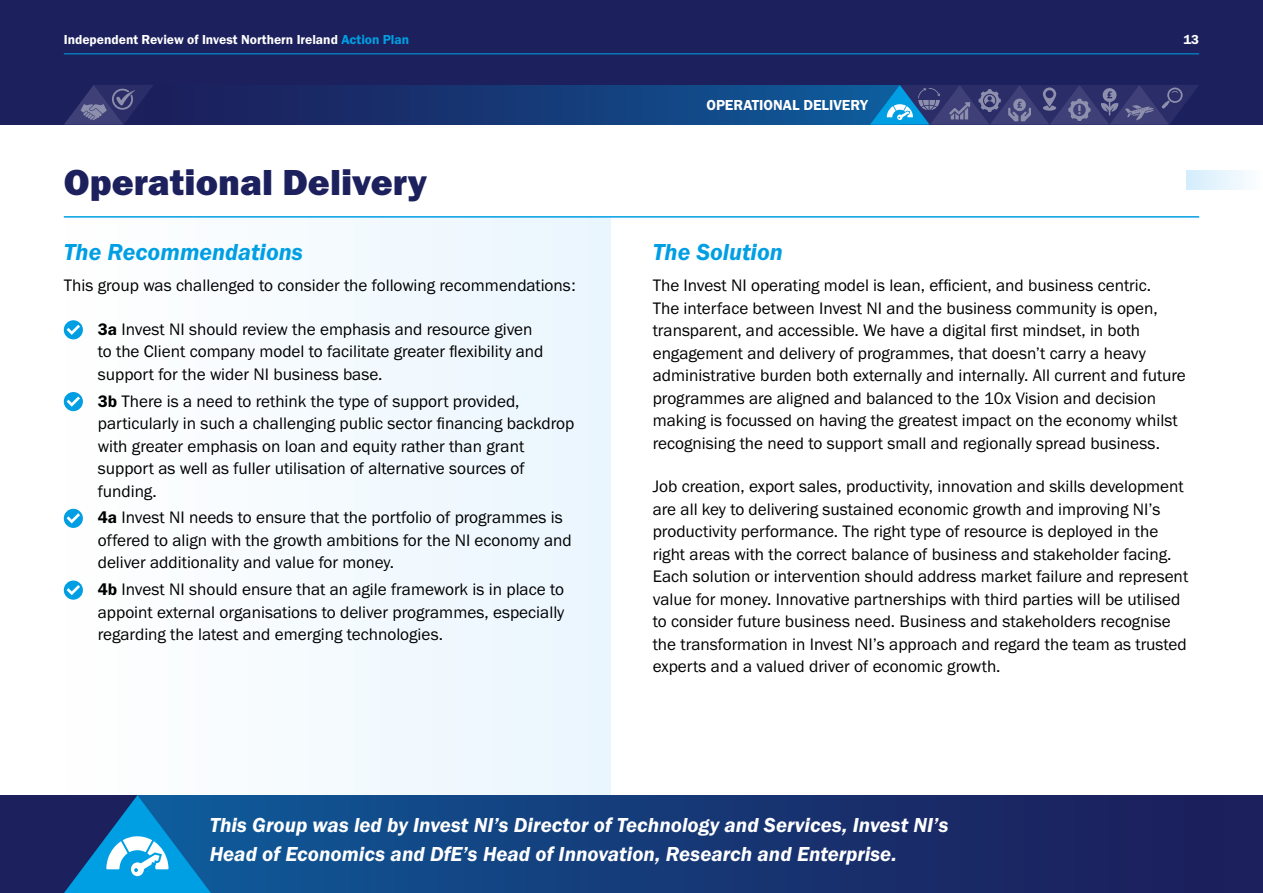
<style>
.page{position:relative;width:1263px;height:893px;background:#fff}
.page>*{position:absolute;margin:0;border:0;box-sizing:border-box;transform-origin:0 0}
.H2_-_Subhead_-_Top_of_page{font:37.5px "Franklin Gothic URW Hea";color:#1c205c}
.H2_-_Subhead_-_85_0_0_0{font:24px "Franklin Gothic URW Dem Ita";color:#009fe3}
.P_-_Body{font:21px/28.5px "Franklin Gothic URW Dem Ita";color:#fff}
.P_-_Body-2{font:17.25px/22.5px "Franklin Gothic URW Boo";color:#000}
.P_-_Bullet{font:17.25px/22.5px "Franklin Gothic URW Boo";color:#000}
.t1{font:15px "Franklin Gothic URW Dem";color:#fff}
.t2{font:13.5px "Franklin Gothic URW Dem";color:#fff}
.s1{color:#009fe3}
.s2{font-family:"Franklin Gothic URW Dem"}
</style>
<div class="page">
<div style="left:0;top:0;width:1263px;height:125px;background:#1c205c"></div>
<hr style="left:64px;top:53px;width:1135px;height:1px;background:#009fe3">
<div style="left:1186px;top:170px;width:77px;height:19px;background:linear-gradient(to right,#d4ecfc,#fefefe)"></div>
<div style="left:64px;top:217px;width:546px;height:578px;background:#f4fafe"></div>
<div style="left:0;top:795px;width:1263px;height:98px;background:#1c205c"></div>
<div style="left:137px;top:795px;width:1126px;height:98px;background:linear-gradient(to right,#0f5999,#1d1a56)"></div>
<hr style="left:64px;top:216px;width:1135px;height:2px;background:#009fe3">
<div style="left:64px;top:320px;width:19px;height:19px;background:#009fe3;border-radius:50%"></div>
<svg style="left:67px;top:325px;width:13px;height:10px"></svg>
<svg style="left:64px;top:392px;width:19px;height:19px"></svg>
<svg style="left:67px;top:396px;width:13px;height:11px"></svg>
<div style="left:64px;top:509px;width:19px;height:19px;background:#009fe3;border-radius:50%"></div>
<svg style="left:67px;top:513px;width:13px;height:10px"></svg>
<svg style="left:64px;top:580px;width:19px;height:20px"></svg>
<svg style="left:67px;top:585px;width:13px;height:10px"></svg>
<svg style="left:64px;top:795px;width:147px;height:98px"></svg>
<div style="left:124px;top:85px;width:776px;height:40px;background:linear-gradient(to right,#1d1955,#0e5b9a)"></div>
<svg style="left:870px;top:85px;width:329px;height:40px"></svg>
<svg style="left:64px;top:85px;width:90px;height:40px"></svg>
<p class="t2" style="left:64px;top:31px;width:347px">Independent Review of Invest Northern Ireland <span class="s1">Action Plan</span></p>
<p class="t2" style="left:1183px;top:31px;width:17px">13</p>
<h2 class="H2_-_Subhead_-_Top_of_page" style="left:64px;top:158px;width:365px">Operational Delivery</h2>
<h2 class="H2_-_Subhead_-_85_0_0_0" style="left:64px;top:237px;width:241px">The Recommendations</h2>
<p class="P_-_Body-2" style="left:64px;top:274px;width:513px">This group was challenged to consider the following recommendations:</p>
<p class="P_-_Bullet" style="left:98px;top:318px;width:447px"><span class="s2">3a</span> Invest NI should review the emphasis and resource given to the Client company model to facilitate greater flexibility and support for the wider NI business base.</p>
<p class="P_-_Bullet" style="left:98px;top:389px;width:478px"><span class="s2">3b</span> There is a need to rethink the type of support provided, particularly in such a challenging public sector financing backdrop with greater emphasis on loan and equity rather than grant support as well as fuller utilisation of alternative sources of funding.</p>
<p class="P_-_Bullet" style="left:98px;top:506px;width:475px"><span class="s2">4a</span> Invest NI needs to ensure that the portfolio of programmes is offered to align with the growth ambitions for the NI economy and deliver additionality and value for money.</p>
<p class="P_-_Bullet" style="left:98px;top:578px;width:468px;text-align:justify"><span class="s2">4b</span> Invest NI should ensure that an agile framework is in place to appoint external organisations to deliver programmes, especially regarding the latest and emerging technologies.</p>
<p class="t1" style="left:706px;top:96px;width:163px">OPERATIONAL DELIVERY</p>
<h2 class="H2_-_Subhead_-_85_0_0_0" style="left:653px;top:237px;width:132px">The Solution</h2>
<p class="P_-_Body-2" style="left:653px;top:274px;width:534px">The Invest NI operating model is lean, efficient, and business centric.<br>The interface between Invest NI and the business community is open, transparent, and accessible. We have a digital first mindset, in both engagement and delivery of programmes, that doesn’t carry a heavy administrative burden both externally and internally. All current and future programmes are aligned and balanced to the 10x Vision and decision making is focussed on having the greatest impact on the economy whilst recognising the need to support small and regionally spread business.</p>
<p class="P_-_Body-2" style="left:653px;top:475px;width:537px">Job creation, export sales, productivity, innovation and skills development are all key to delivering sustained economic growth and improving NI’s productivity performance. The right type of resource is deployed in the right areas with the correct balance of business and stakeholder facing.<br>Each solution or intervention should address market failure and represent value for money. Innovative partnerships with third parties will be utilised to consider future business need. Business and stakeholders recognise the transformation in Invest NI’s approach and regard the team as trusted experts and a valued driver of economic growth.</p>
<p class="P_-_Body" style="left:210px;top:810px;width:740px">This Group was led by Invest NI’s Director of Technology and Services, Invest NI’s<br>Head of Economics and DfE’s Head of Innovation, Research and Enterprise.</p>
</div>
